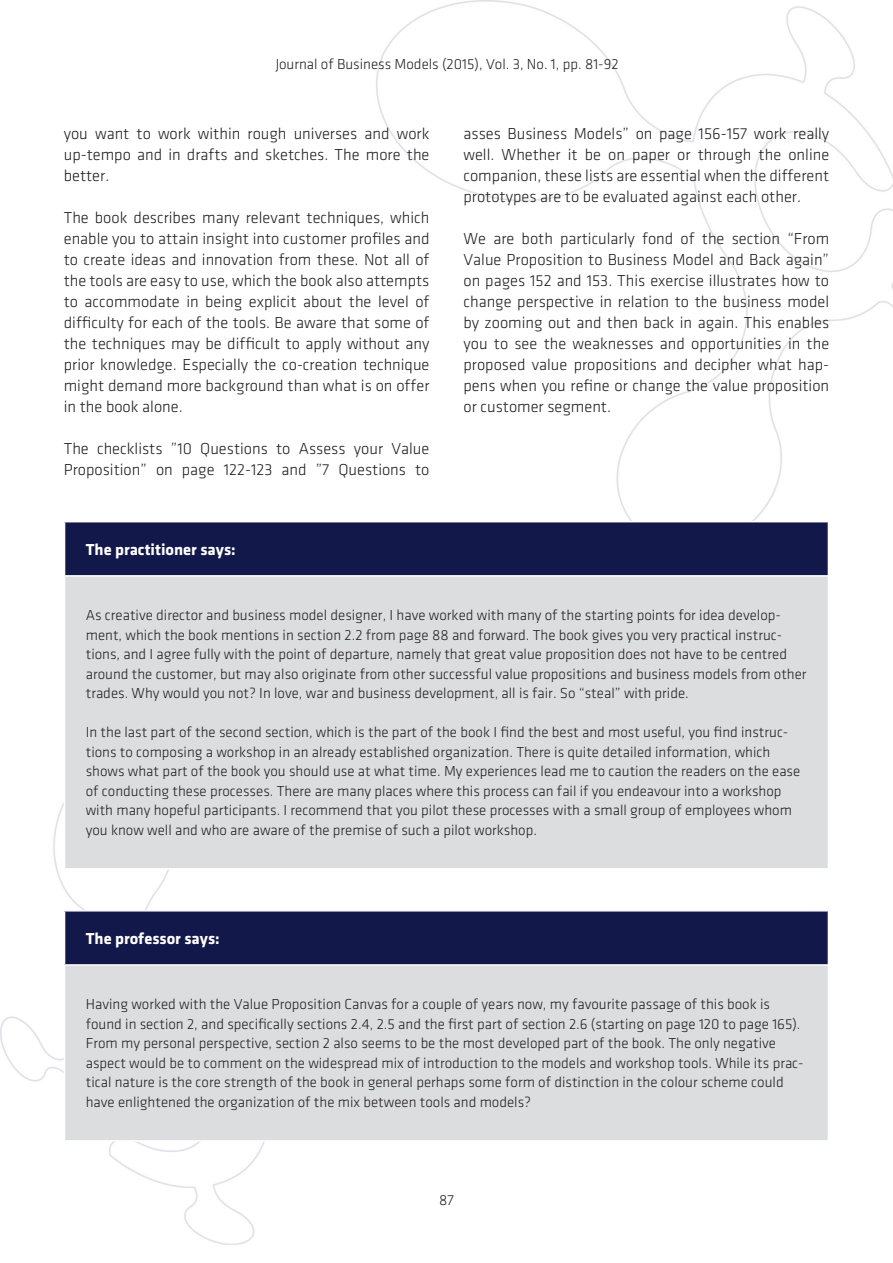
<style>
.page{position:relative;width:893px;height:1263px;background:#fff}
.page>*{position:absolute;margin:0;border:0;box-sizing:border-box;transform-origin:0 0}
.Brødtekst{font:300 16.5px/21px "Klavika";color:#231f20;text-align:justify}
.t1{font:700 16.5px "Klavika";color:#fff}
.t2{font:300 15px/19.5px "Klavika";color:#231f20}
</style>
<div class="page">
<img style="left:1px;top:0;width:892px;height:1244px">
<div style="left:65px;top:522px;width:763px;height:54px;background:#13184a"></div>
<div style="left:65px;top:576px;width:763px;height:293px;background:#dcdddf"></div>
<hr style="left:64px;top:521px;width:765px;height:1px;background:#fff">
<hr style="left:64px;top:522px;width:1px;height:53px;background:#fff">
<hr style="left:828px;top:522px;width:1px;height:53px;background:#fff">
<hr style="left:64px;top:575px;width:765px;height:2px;background:#fff">
<hr style="left:64px;top:577px;width:1px;height:291px;background:#fff">
<hr style="left:828px;top:577px;width:1px;height:291px;background:#fff">
<hr style="left:64px;top:868px;width:765px;height:1px;background:#fff">
<div style="left:65px;top:911px;width:763px;height:54px;background:#13184a"></div>
<div style="left:65px;top:965px;width:763px;height:176px;background:#dcdddf"></div>
<hr style="left:64px;top:910px;width:765px;height:1px;background:#fff">
<hr style="left:64px;top:911px;width:1px;height:53px;background:#fff">
<hr style="left:828px;top:911px;width:1px;height:53px;background:#fff">
<hr style="left:64px;top:964px;width:765px;height:2px;background:#fff">
<hr style="left:64px;top:966px;width:1px;height:174px;background:#fff">
<hr style="left:828px;top:966px;width:1px;height:174px;background:#fff">
<hr style="left:64px;top:1140px;width:765px;height:2px;background:#fff">
<p class="t2" style="left:276px;top:54px;width:344px">Journal of Business Models (2015), Vol. 3, No. 1, pp. 81-92</p>
<p class="Brødtekst" style="left:64px;top:123px;width:367px">you want to work within rough universes and work up-tempo and in drafts and sketches. The more the better.</p>
<p class="Brødtekst" style="left:64px;top:207px;width:367px">The book describes many relevant techniques, which enable you to attain insight into customer profiles and to create ideas and innovation from these. Not all of the tools are easy to use, which the book also attempts to accommodate in being explicit about the level of difficulty for each of the tools. Be aware that some of the techniques may be difficult to apply without any prior knowledge. Especially the co-creation technique might demand more background than what is on offer in the book alone.</p>
<p class="Brødtekst" style="left:64px;top:438px;width:367px">The checklists ”10 Questions to Assess your Value<br>Proposition” on page 122-123 and ”7 Questions to</p>
<p class="t1" style="left:86px;top:540px;width:151px">The practitioner says:</p>
<p class="Brødtekst" style="left:463px;top:123px;width:367px">asses Business Models” on page 156-157 work really well. Whether it be on paper or through the online companion, these lists are essential when the different prototypes are to be evaluated against each other.</p>
<p class="Brødtekst" style="left:463px;top:228px;width:367px">We are both particularly fond of the section “From Value Proposition to Business Model and Back again” on pages 152 and 153. This exercise illustrates how to change perspective in relation to the business model by zooming out and then back in again. This enables you to see the weaknesses and opportunities in the proposed value propositions and decipher what hap&shy;pens when you refine or change the value proposition or customer segment.</p>
<p class="t2" style="left:86px;top:606px;width:722px">As creative director and business model designer, I have worked with many of the starting points for idea develop&shy;ment, which the book mentions in section 2.2 from page 88 and forward. The book gives you very practical instruc&shy;tions, and I agree fully with the point of departure, namely that great value proposition does not have to be centred around the customer, but may also originate from other successful value propositions and business models from other trades. Why would you not? In love, war and business development, all is fair. So “steal” with pride.</p>
<p class="t2" style="left:86px;top:723px;width:716px">In the last part of the second section, which is the part of the book I find the best and most useful, you find instruc&shy;tions to composing a workshop in an already established organization. There is quite detailed information, which shows what part of the book you should use at what time. My experiences lead me to caution the readers on the ease of conducting these processes. There are many places where this process can fail if you endeavour into a workshop with many hopeful participants. I recommend that you pilot these processes with a small group of employees whom you know well and who are aware of the premise of such a pilot workshop.</p>
<p class="t1" style="left:86px;top:929px;width:135px">The professor says:</p>
<p class="t2" style="left:86px;top:995px;width:719px">Having worked with the Value Proposition Canvas for a couple of years now, my favourite passage of this book is found in section 2, and specifically sections 2.4, 2.5 and the first part of section 2.6 (starting on page 120 to page 165).<br>From my personal perspective, section 2 also seems to be the most developed part of the book. The only negative aspect would be to comment on the widespread mix of introduction to the models and workshop tools. While its prac&shy;tical nature is the core strength of the book in general perhaps some form of distinction in the colour scheme could have enlightened the organization of the mix between tools and models?</p>
<p class="t2" style="left:439px;top:1190px;width:16px">87</p>
</div>
